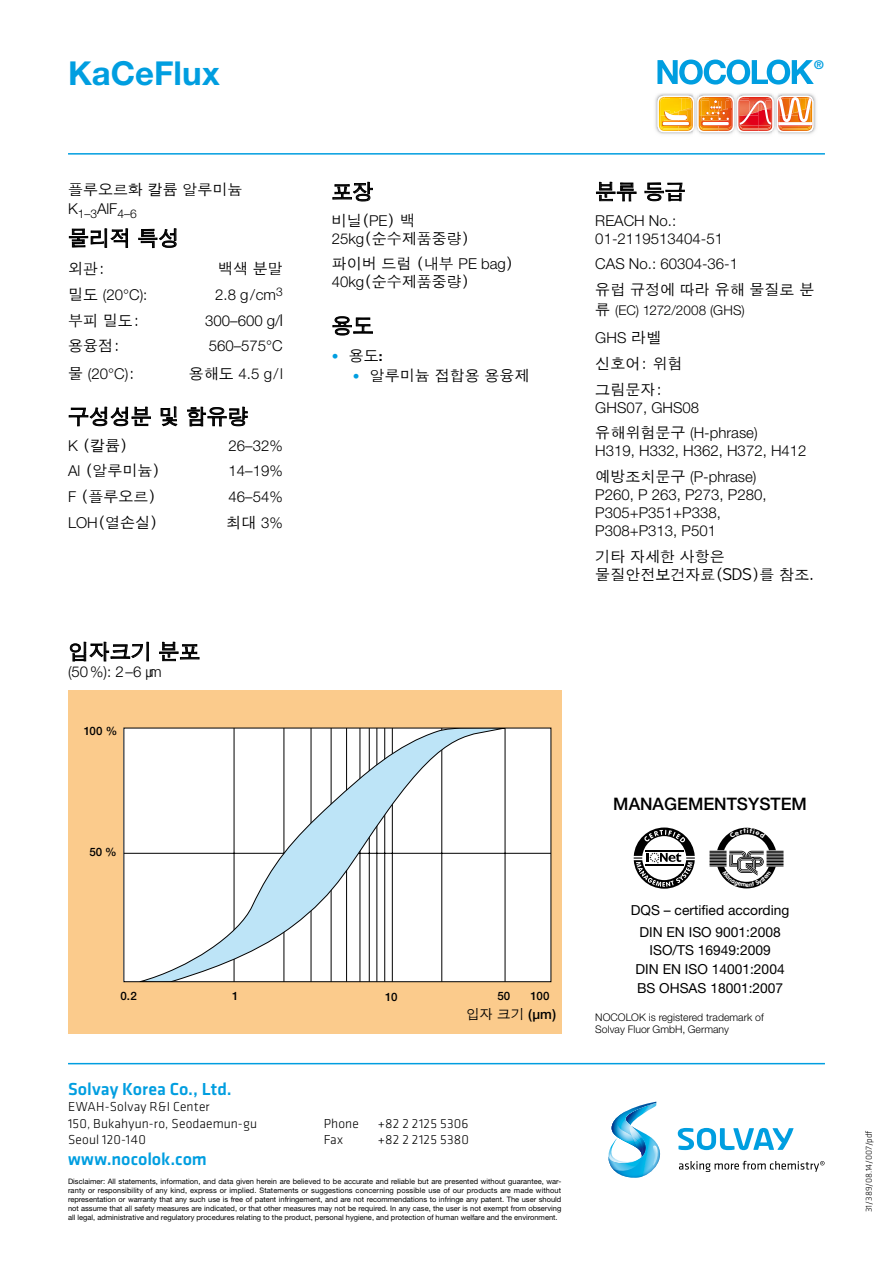
<style>
.page{position:relative;width:893px;height:1263px;background:#fff}
.page>*{position:absolute;margin:0;border:0;box-sizing:border-box;transform-origin:0 0}
.t1{font:700 33px "Helvetica Neue";color:#009ee0}
.t2{font:21px "Apple Gothic";letter-spacing:-.005em;color:#000}
.t3{font:500 18px "Klavika";color:#009ee0}
.t4{font:500 17.25px "Helvetica Neue";color:#000}
.t5{font:300 15px/18px "Helvetica Neue";color:#000}
.t6{font:15px/18px "Apple Gothic";color:#000}
.t7{font:13.8px/18.8px "Helvetica Neue";color:#000;text-align:center}
.t8{font:300 13.5px/16.5px "Klavika";letter-spacing:.015em;color:#000}
.t9{font:300 13.5px "Helvetica Neue";color:#000}
.t10{font:13.5px "Apple Gothic";color:#000}
.t11{font:300 12px "Helvetica Neue";color:#000}
.t12{font:700 12px "Helvetica Neue";color:#009ee0}
.t13{font:500 11.55px "Helvetica Neue";letter-spacing:.01em;color:#000}
.t14{font:300 10.5px/12px "Helvetica Neue";color:#000}
.t15{font:300 9px "Klavika";color:#000}
.t16{font:7.5px/9px "Helvetica Neue";color:#000;text-align:justify}
.s1{font-family:"Apple Gothic";font-weight:400}
.s2{font-family:"Helvetica Neue";font-weight:300}
.s3{font-family:"Helvetica Neue";font-weight:300;font-size:13.5px;color:#009ee0}
.s4{font-family:"Helvetica Neue";font-weight:700;font-size:13.5px}
.s5{font-family:"Helvetica Neue";font-weight:500}
.s6{font-family:"Apple Gothic";font-weight:400;font-size:15px}
</style>
<div class="page">
<hr style="left:68px;top:153px;width:757px;height:2px;background:#009ee0">
<img style="left:655px;top:93px;width:38px;height:41px">
<svg style="left:657px;top:60px;width:157px;height:25px"></svg>
<img style="left:698px;top:93px;width:35px;height:41px">
<img style="left:737px;top:93px;width:35px;height:41px">
<img style="left:777px;top:93px;width:39px;height:41px">
<img style="left:658px;top:96px;width:155px;height:36px">
<svg style="left:678px;top:1128px;width:116px;height:22px"></svg>
<svg style="left:608px;top:1102px;width:53px;height:76px"></svg>
<svg style="left:679px;top:1161px;width:145px;height:11px"></svg>
<hr style="left:68px;top:1063px;width:757px;height:1px;background:#009ee0">
<svg style="left:634px;top:827px;width:61px;height:62px"></svg>
<svg style="left:70px;top:641px;width:79px;height:21px"></svg>
<svg style="left:159px;top:641px;width:41px;height:20px"></svg>
<svg style="left:69px;top:228px;width:59px;height:20px"></svg>
<svg style="left:138px;top:228px;width:39px;height:20px"></svg>
<svg style="left:68px;top:406px;width:83px;height:21px"></svg>
<svg style="left:160px;top:406px;width:18px;height:21px"></svg>
<svg style="left:187px;top:406px;width:61px;height:21px"></svg>
<svg style="left:332px;top:181px;width:41px;height:21px"></svg>
<svg style="left:332px;top:316px;width:41px;height:20px"></svg>
<svg style="left:596px;top:181px;width:41px;height:21px"></svg>
<svg style="left:644px;top:182px;width:41px;height:20px"></svg>
<div style="left:68px;top:690px;width:493px;height:343px;background:#fbcb8c"></div>
<div style="left:124px;top:728px;width:427px;height:254px;background:#fff"></div>
<hr style="left:124px;top:853px;width:427px;height:1px;background:#000">
<svg style="left:135px;top:730px;width:371px;height:250px"></svg>
<div style="left:124px;top:728px;width:427px;height:254px;border:1px solid #000"></div>
<svg style="left:710px;top:828px;width:73px;height:60px"></svg>
<h1 class="t1" style="left:68px;top:53px;width:153px">KaCeFlux</h1>
<h3 class="t6" style="left:68px;top:180px;width:176px">플루오르화 칼륨 알루미늄</h3>
<h3 class="t11" style="left:68px;top:206px;width:70px"><sup>K</sup>1–3<sup>AlF</sup>4–6</h3>
<h2 class="t2" style="left:68px;top:226px;width:113px">물리적 특성</h2>
<h3 class="t6" style="left:68px;top:260px;width:39px">외관:</h3>
<h3 class="t6" style="left:218px;top:260px;width:66px">백색 분말</h3>
<h3 class="t5" style="left:68px;top:285px;width:81px"><span class="s1">밀도</span> (20°C):</h3>
<h3 class="t5" style="left:215px;top:285px;width:69px">2.8 g/cm<sup>3</sup></h3>
<h3 class="t6" style="left:68px;top:311px;width:74px">부피 밀도:</h3>
<h3 class="t5" style="left:205px;top:311px;width:79px">300–600 g/<span class="s1">l</span></h3>
<h3 class="t6" style="left:68px;top:337px;width:54px">용융점:</h3>
<h3 class="t5" style="left:209px;top:337px;width:76px">560–575°C</h3>
<h3 class="t5" style="left:68px;top:364px;width:69px"><span class="s1">물</span> (20°C)<span class="s1">:</span></h3>
<h3 class="t5" style="left:189px;top:364px;width:95px"><span class="s1">용해도</span> 4.5 g/l</h3>
<h2 class="t2" style="left:68px;top:405px;width:182px">구성성분 및 함유량</h2>
<h3 class="t6" style="left:68px;top:436px;width:61px"><span class="s2">K</span> (칼륨)</h3>
<h3 class="t5" style="left:229px;top:436px;width:56px">26–32%</h3>
<h3 class="t6" style="left:68px;top:462px;width:94px"><span class="s2">Al</span> (알루미늄)</h3>
<h3 class="t5" style="left:229px;top:462px;width:56px">14–19%</h3>
<h3 class="t6" style="left:68px;top:488px;width:89px"><span class="s2">F</span> (플루오르)</h3>
<h3 class="t5" style="left:229px;top:487px;width:56px">46–54%</h3>
<h3 class="t6" style="left:68px;top:513px;width:91px"><span class="s2">LOH</span>(열손실)</h3>
<h3 class="t6" style="left:226px;top:513px;width:58px">최대 <span class="s2">3%</span></h3>
<h2 class="t2" style="left:68px;top:640px;width:134px">입자크기 분포</h2>
<h3 class="t5" style="left:68px;top:663px;width:95px">(50%): 2–6 µm</h3>
<h3 class="t13" style="left:84px;top:724px;width:35px">100 %</h3>
<h3 class="t13" style="left:89px;top:845px;width:29px">50 %</h3>
<h2 class="t2" style="left:332px;top:180px;width:43px">포장</h2>
<h3 class="t6" style="left:332px;top:212px;width:139px">비닐(<span class="s2">PE</span>) 백<br><span class="s2">25kg</span>(순수제품중량)</h3>
<h3 class="t6" style="left:332px;top:255px;width:183px">파이버 드럼 (내부 <span class="s2">PE bag</span>)<br><span class="s2">40kg</span>(순수제품중량)</h3>
<h2 class="t2" style="left:332px;top:314px;width:43px">용도</h2>
<h3 class="t6" style="left:332px;top:347px;width:52px"><span class="s3">•</span> 용도<span class="s4">:</span></h3>
<h3 class="t6" style="left:353px;top:366px;width:178px"><span class="s3">•</span> 알루미늄 접합용 용융제</h3>
<h3 class="t13" style="left:120px;top:989px;width:18px">0.2</h3>
<h3 class="t13" style="left:530px;top:989px;width:20px">100</h3>
<h3 class="t13" style="left:232px;top:989px;width:8px">1</h3>
<h3 class="t13" style="left:385px;top:990px;width:14px">10</h3>
<h3 class="t13" style="left:497px;top:989px;width:14px">50</h3>
<h3 class="t10" style="left:466px;top:1006px;width:92px">입자 크기 <span class="s5">(µm)</span></h3>
<h3 class="t12" style="left:814px;top:57px;width:11px">®</h3>
<h2 class="t2" style="left:595px;top:180px;width:92px">분류 등급</h2>
<h3 class="t5" style="left:595px;top:211px;width:129px">REACH No.:<br>01-2119513404-51</h3>
<h3 class="t5" style="left:595px;top:255px;width:144px">CAS No.: 60304-36-1</h3>
<h3 class="t6" style="left:595px;top:281px;width:220px">유럽 규정에 따라 유해 물질로 분</h3>
<h3 class="t9" style="left:595px;top:302px;width:151px"><span class="s6">류</span> (EC) 1272/2008 (GHS)</h3>
<h3 class="t5" style="left:595px;top:329px;width:67px">GHS <span class="s1">라벨</span></h3>
<h3 class="t6" style="left:595px;top:351px;width:89px;line-height:25.7px">신호어: 위험 그림문자:</h3>
<h3 class="t5" style="left:595px;top:394px;width:164px;line-height:25.7px">GHS07, GHS08 <span class="s1">유해위험문구</span> (H-phrase)</h3>
<h3 class="t5" style="left:595px;top:438px;width:213px;line-height:25.7px">H319, H332, H362, H372, H412 <span class="s1">예방조치문구</span> (P-phrase)</h3>
<h3 class="t5" style="left:595px;top:485px;width:173px">P260, P 263, P273, P280,<br>P305+P351+P338,<br>P308+P313, P501</h3>
<h3 class="t6" style="left:595px;top:547px;width:221px">기타 자세한 사항은 물질안전보건자료(SDS)를 참조.</h3>
<h3 class="t4" style="left:613px;top:794px;width:195px">MANAGEMENTSYSTEM</h3>
<h3 class="t7" style="left:631px;top:899px;width:160px;line-height:21.5px">DQS – certified according<br>DIN EN ISO 9001:2008</h3>
<h3 class="t7" style="left:636px;top:941px;width:151px">ISO/TS 16949:2009<br>DIN EN ISO 14001:2004<br>BS OHSAS 18001:2007</h3>
<h3 class="t14" style="left:595px;top:1011px;width:170px">NOCOLOK is registered trademark of<br>Solvay Fluor GmbH, Germany</h3>
<h3 class="t3" style="left:68px;top:1077px;width:165px">Solvay Korea Co., Ltd.</h3>
<h3 class="t8" style="left:68px;top:1098px;width:191px">EWAH-Solvay R&amp;I Center<br>150, Bukahyun-ro, Seodaemun-gu<br>Seoul 120-140</h3>
<h3 class="t8" style="left:324px;top:1115px;width:37px">Phone</h3>
<h3 class="t8" style="left:378px;top:1115px;width:92px">+82 2 2125 5306</h3>
<h3 class="t8" style="left:324px;top:1131px;width:21px">Fax</h3>
<h3 class="t8" style="left:378px;top:1131px;width:93px">+82 2 2125 5380</h3>
<p class="t15" style="left:863px;top:1212px;width:83px;rotate:-90deg">31/389/08.14/007/pdf</p>
<h3 class="t3" style="left:68px;top:1146px;width:140px">www.nocolok.com</h3>
<p class="t16" style="left:68px;top:1177px;width:495px">Disclaimer: All statements, information, and data given herein are believed to be accurate and reliable but are presented without guarantee, war&shy;ranty or responsibility of any kind, express or implied. Statements or suggestions concerning possible use of our products are made without representation or warranty that any such use is free of patent infringement, and are not recommendations to infringe any patent. The user should not assume that all safety measures are indicated, or that other measures may not be required. In any case, the user is not exempt from observing all legal, administrative and regulatory procedures relating to the product, personal hygiene, and protection of human welfare and the environment.</p>
</div>
